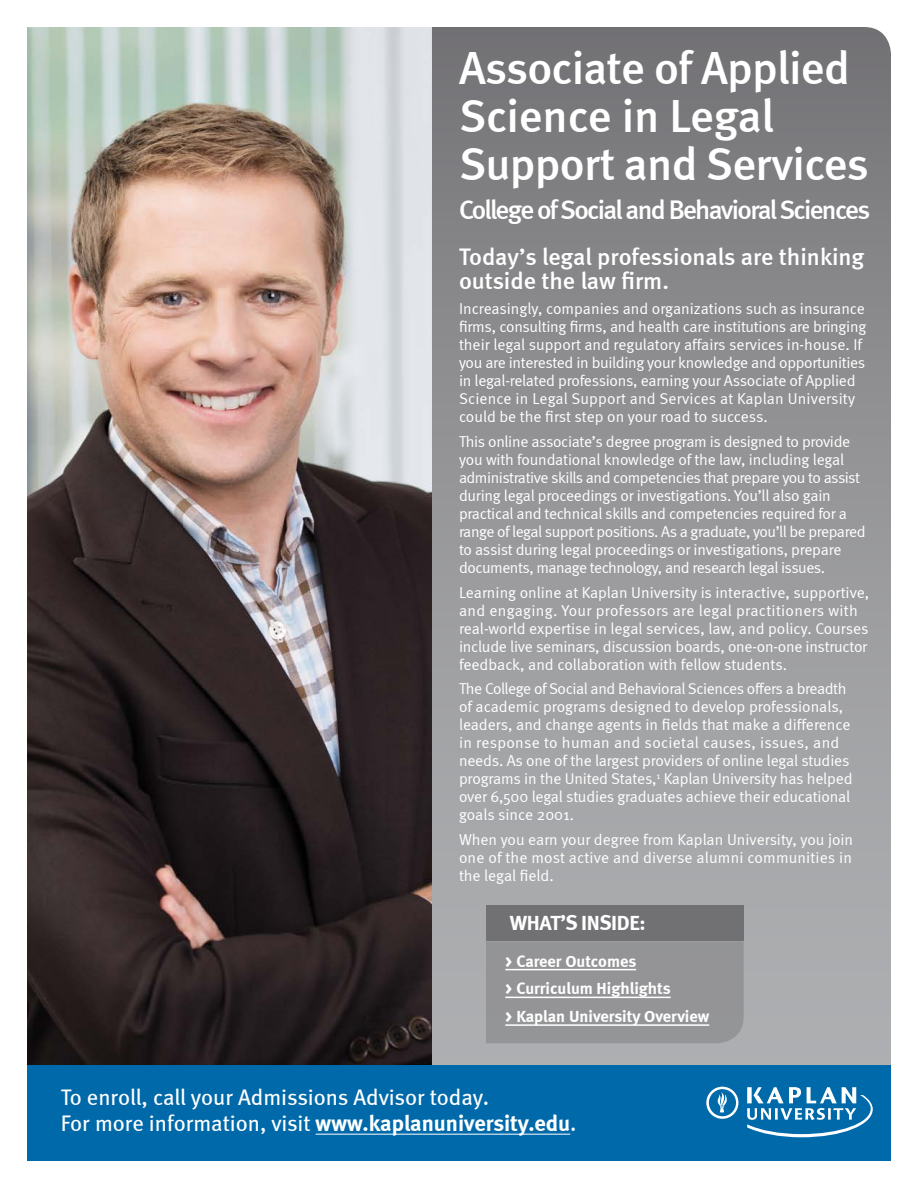
<style>
.page{position:relative;width:918px;height:1188px;background:#fff}
.page>*{position:absolute;margin:0;border:0;box-sizing:border-box;transform-origin:0 0}
.t1{font:500 46.5px/48px "Meta";letter-spacing:-.015em;color:#fff}
.t2{font:500 27px "Meta";letter-spacing:-.065em;color:#fff}
.t3{font:500 24px/24px "Meta";color:#fff}
.t4{font:22.5px/25.5px "Meta Book LF";color:#fff}
.t5{font:21px "Meta Bold LF";letter-spacing:-.02em;color:#fff}
.t6{font:16.5px/27.8px "Meta Bold LF";color:#fff}
.t7{font:15.75px/18px "Meta Normal";letter-spacing:-.015em;color:#fff}
.s1{font-family:"Meta Black LF"}
.s2{font-family:"Meta Bold LF"}
</style>
<div class="page">
<img style="left:27px;top:27px;width:405px;height:1038px">
<svg style="left:432px;top:27px;width:459px;height:1038px;background:#949496"></svg>
<div style="left:27px;top:1065px;width:864px;height:96px;background:#0069aa"></div>
<div style="left:486px;top:906px;width:258px;height:35px;background:#717073"></div>
<div style="left:486px;top:941px;width:258px;height:102px;background:#949497"></div>
<hr style="left:505px;top:969px;width:131px;height:1px;background:#fff">
<hr style="left:505px;top:997px;width:166px;height:1px;background:#fff">
<hr style="left:505px;top:1024px;width:204px;height:2px;background:#fff">
<svg style="left:747px;top:1087px;width:126px;height:50px"></svg>
<svg style="left:706px;top:1087px;width:32px;height:32px"></svg>
<hr style="left:316px;top:1134px;width:254px;height:1px;background:#fff">
<h1 class="t1" style="left:459px;top:43px;width:411px">Associate of Applied<br>Science in Legal<br>Support and Services</h1>
<h2 class="t2" style="left:459px;top:194px;width:413px">College of Social and Behavioral Sciences</h2>
<h3 class="t3" style="left:459px;top:245px;width:407px">Today’s legal professionals are thinking outside the law firm.</h3>
<p class="t7" style="left:459px;top:299px;width:409px">Increasingly, companies and organizations such as insurance firms, consulting firms, and health care institutions are bringing their legal support and regulatory affairs services in-house. If you are interested in building your knowledge and opportunities in legal-related professions, earning your Associate of Applied Science in Legal Support and Services at Kaplan University could be the first step on your road to success.</p>
<p class="t7" style="left:459px;top:432px;width:408px">This online associate’s degree program is designed to provide you with foundational knowledge of the law, including legal administrative skills and competencies that prepare you to assist during legal proceedings or investigations. You’ll also gain practical and technical skills and competencies required for a range of legal support positions. As a graduate, you’ll be prepared to assist during legal proceedings or investigations, prepare documents, manage technology, and research legal issues.</p>
<p class="t7" style="left:459px;top:583px;width:412px">Learning online at Kaplan University is interactive, supportive, and engaging. Your professors are legal practitioners with real-world expertise in legal services, law, and policy. Courses include live seminars, discussion boards, one-on-one instructor feedback, and collaboration with fellow students.</p>
<p class="t7" style="left:459px;top:680px;width:395px">The College of Social and Behavioral Sciences offers a breadth of academic programs designed to develop professionals, leaders, and change agents in fields that make a difference in response to human and societal causes, issues, and needs. As one of the largest providers of online legal studies programs in the United States,<sup>1</sup> Kaplan University has helped over 6,500 legal studies graduates achieve their educational goals since 2001.</p>
<p class="t7" style="left:459px;top:830px;width:396px;text-align:justify">When you earn your degree from Kaplan University, you join one of the most active and diverse alumni communities in the legal field.</p>
<h3 class="t5" style="left:510px;top:910px;width:137px">WHAT’S INSIDE:</h3>
<p class="t6" style="left:505px;top:947px;width:205px"><span class="s1">&gt;</span> Career Outcomes<br><span class="s1">&gt;</span> Curriculum Highlights<br><span class="s1">&gt;</span> Kaplan University Overview</p>
<h3 class="t4" style="left:61px;top:1085px;width:517px">To enroll, call your Admissions Advisor today.<br>For more information, visit <span class="s2">www.kaplanuniversity.edu</span>.</h3>
</div>
